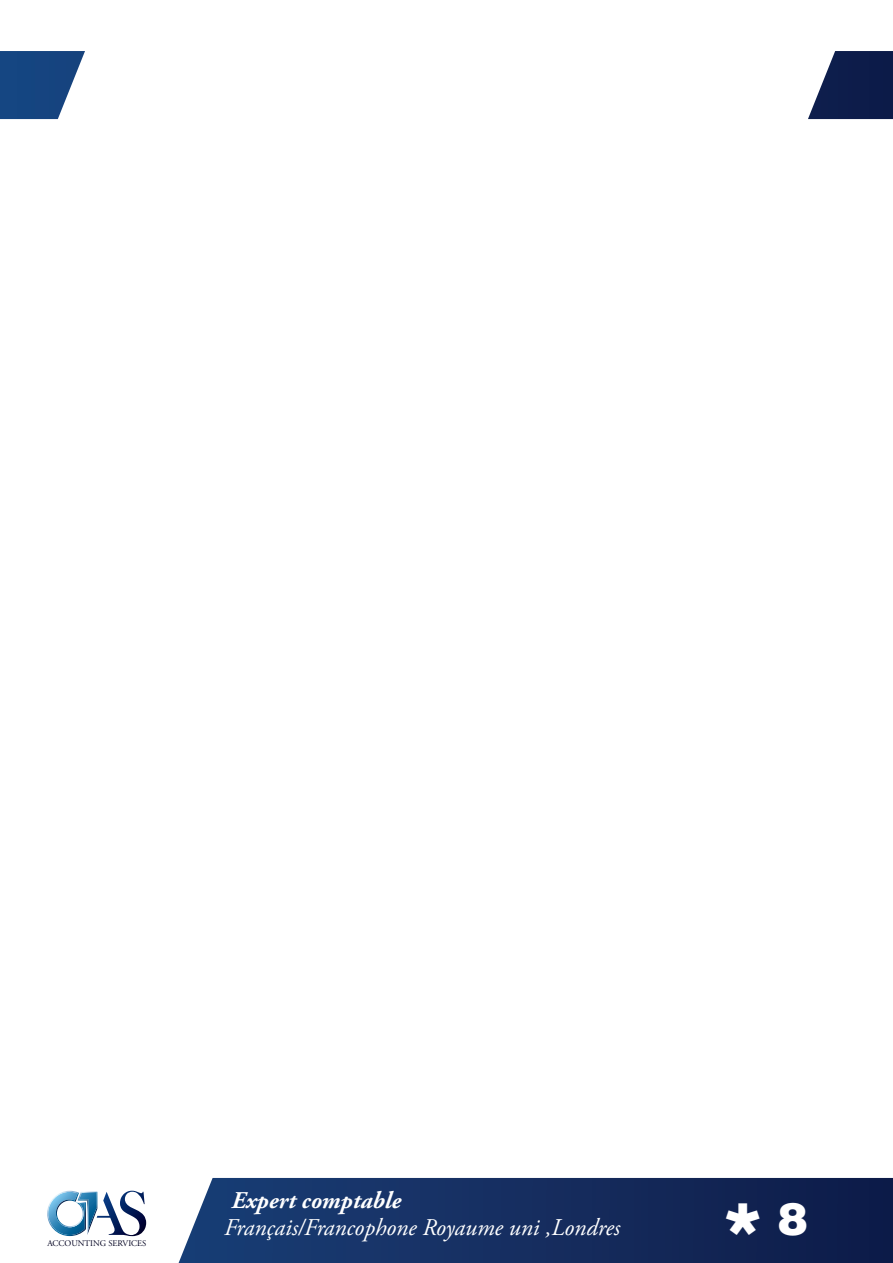
<style>
.page{position:relative;width:893px;height:1263px;background:#fff}
.page>*{position:absolute;margin:0;border:0;box-sizing:border-box;transform-origin:0 0}
.t1{font:900 45px "Helvetica LT Std";color:#fff}
.t2{font:italic 24px "Adobe Garamond Pro";color:#fff}
.t3{font:italic 700 24px "Adobe Garamond Pro";color:#fff}
.t4{font:8.55px "Adobe Garamond Pro";color:#000020}
</style>
<div class="page">
<svg style="left:47px;top:1191px;width:99px;height:45px"></svg>
<svg style="left:179px;top:1178px;width:714px;height:85px;background:#1a3263"></svg>
<svg style="left:808px;top:51px;width:85px;height:68px"></svg>
<svg style="left:0;top:51px;width:85px;height:68px"></svg>
<svg style="left:726px;top:1201px;width:34px;height:33px"></svg>
<p class="t4" style="left:47px;top:1238px;width:101px">ACCOUNTING SERVICES</p>
<p class="t3" style="left:232px;top:1186px;width:171px">Expert comptable</p>
<p class="t2" style="left:224px;top:1213px;width:397px">Français/Francophone Royaume uni ,Londres</p>
<h1 class="t1" style="left:778px;top:1189px;width:32px">8</h1>
</div>
